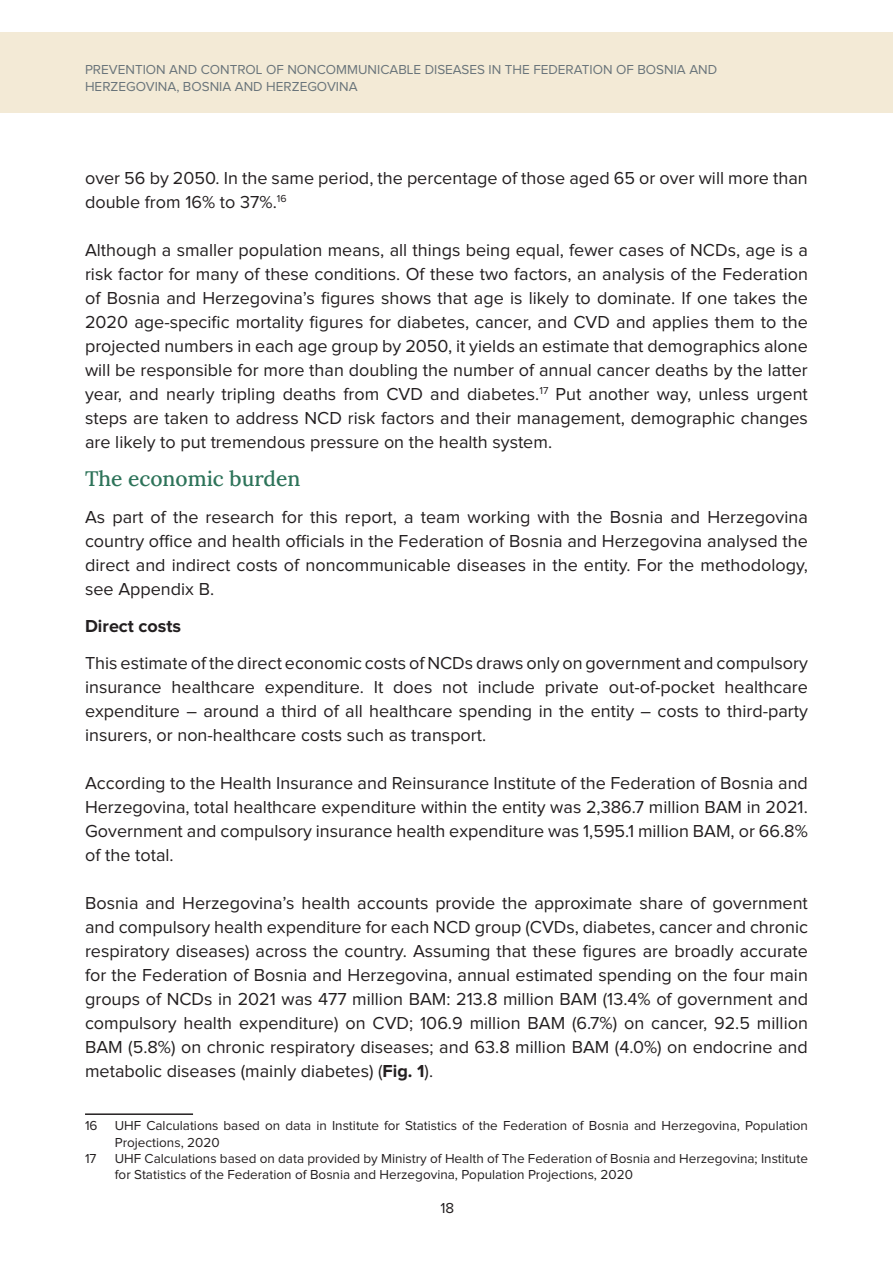
<style>
.page{position:relative;width:893px;height:1263px;background:#fff}
.page>*{position:absolute;margin:0;border:0;box-sizing:border-box;transform-origin:0 0}
.Title_-_Section_L2{font:21px "Lora";color:#2d7359}
.Main_Copy{font:18px/24px "Proxima Nova";color:#231f20;text-align:justify}
.Title_-_Section_Level_3{font:700 18px "Proxima Nova";color:#231f20}
.t1{font:15px "Proxima Nova";color:#231f20}
.Footnote{font:13.5px/16.2px "Proxima Nova";color:#231f20}
.t2{font:13.5px/16.2px "Proxima Nova";color:#69747a}
.s1{font-weight:700}
</style>
<div class="page">
<div style="left:0;top:32px;width:893px;height:81px;background:#f3ead6"></div>
<hr style="left:85px;top:1113px;width:108px;height:2px;background:#231f20">
<p class="t2" style="left:85px;top:62px;width:634px">PREVENTION AND CONTROL OF NONCOMMUNICABLE DISEASES IN THE FEDERATION OF BOSNIA AND<br>HERZEGOVINA, BOSNIA AND HERZEGOVINA</p>
<p class="Main_Copy" style="left:85px;top:167px;width:724px">over 56 by 2050. In the same period, the percentage of those aged 65 or over will more than double from 16% to 37%.<sup>16</sup></p>
<p class="Main_Copy" style="left:85px;top:239px;width:724px">Although a smaller population means, all things being equal, fewer cases of NCDs, age is a risk factor for many of these conditions. Of these two factors, an analysis of the Federation of Bosnia and Herzegovina’s figures shows that age is likely to dominate. If one takes the 2020 age-specific mortality figures for diabetes, cancer, and CVD and applies them to the projected numbers in each age group by 2050, it yields an estimate that demographics alone will be responsible for more than doubling the number of annual cancer deaths by the latter year, and nearly tripling deaths from CVD and diabetes.<sup>17</sup> Put another way, unless urgent steps are taken to address NCD risk factors and their management, demographic changes are likely to put tremendous pressure on the health system.</p>
<p class="Title_-_Section_L2" style="left:85px;top:463px;width:217px">The economic burden</p>
<p class="Main_Copy" style="left:85px;top:505px;width:724px">As part of the research for this report, a team working with the Bosnia and Herzegovina country office and health officials in the Federation of Bosnia and Herzegovina analysed the direct and indirect costs of noncommunicable diseases in the entity. For the methodology, see Appendix B.</p>
<p class="Title_-_Section_Level_3" style="left:85px;top:615px;width:98px">Direct costs</p>
<p class="Main_Copy" style="left:85px;top:651px;width:724px">This estimate of the direct economic costs of NCDs draws only on government and compulsory insurance healthcare expenditure. It does not include private out-of-pocket healthcare expenditure – around a third of all healthcare spending in the entity – costs to third-party insurers, or non-healthcare costs such as transport.</p>
<p class="Main_Copy" style="left:85px;top:771px;width:724px">According to the Health Insurance and Reinsurance Institute of the Federation of Bosnia and Herzegovina, total healthcare expenditure within the entity was 2,386.7 million BAM in 2021.<br>Government and compulsory insurance health expenditure was 1,595.1 million BAM, or 66.8% of the total.</p>
<p class="Main_Copy" style="left:85px;top:891px;width:724px">Bosnia and Herzegovina’s health accounts provide the approximate share of government and compulsory health expenditure for each NCD group (CVDs, diabetes, cancer and chronic respiratory diseases) across the country. Assuming that these figures are broadly accurate for the Federation of Bosnia and Herzegovina, annual estimated spending on the four main groups of NCDs in 2021 was 477 million BAM: 213.8 million BAM (13.4% of government and compulsory health expenditure) on CVD; 106.9 million BAM (6.7%) on cancer, 92.5 million BAM (5.8%) on chronic respiratory diseases; and 63.8 million BAM (4.0%) on endocrine and metabolic diseases (mainly diabetes) (<span class="s1">Fig. 1</span>).</p>
<p class="Footnote" style="left:85px;top:1118px;width:14px">16</p>
<p class="Footnote" style="left:115px;top:1118px;width:695px">UHF Calculations based on data in Institute for Statistics of the Federation of Bosnia and Herzegovina, Population<br>Projections, 2020</p>
<p class="Footnote" style="left:85px;top:1150px;width:13px">17</p>
<p class="Footnote" style="left:115px;top:1150px;width:695px">UHF Calculations based on data provided by Ministry of Health of The Federation of Bosnia and Herzegovina; Institute for Statistics of the Federation of Bosnia and Herzegovina, Population Projections, 2020</p>
<p class="t1" style="left:440px;top:1200px;width:15px">18</p>
</div>
